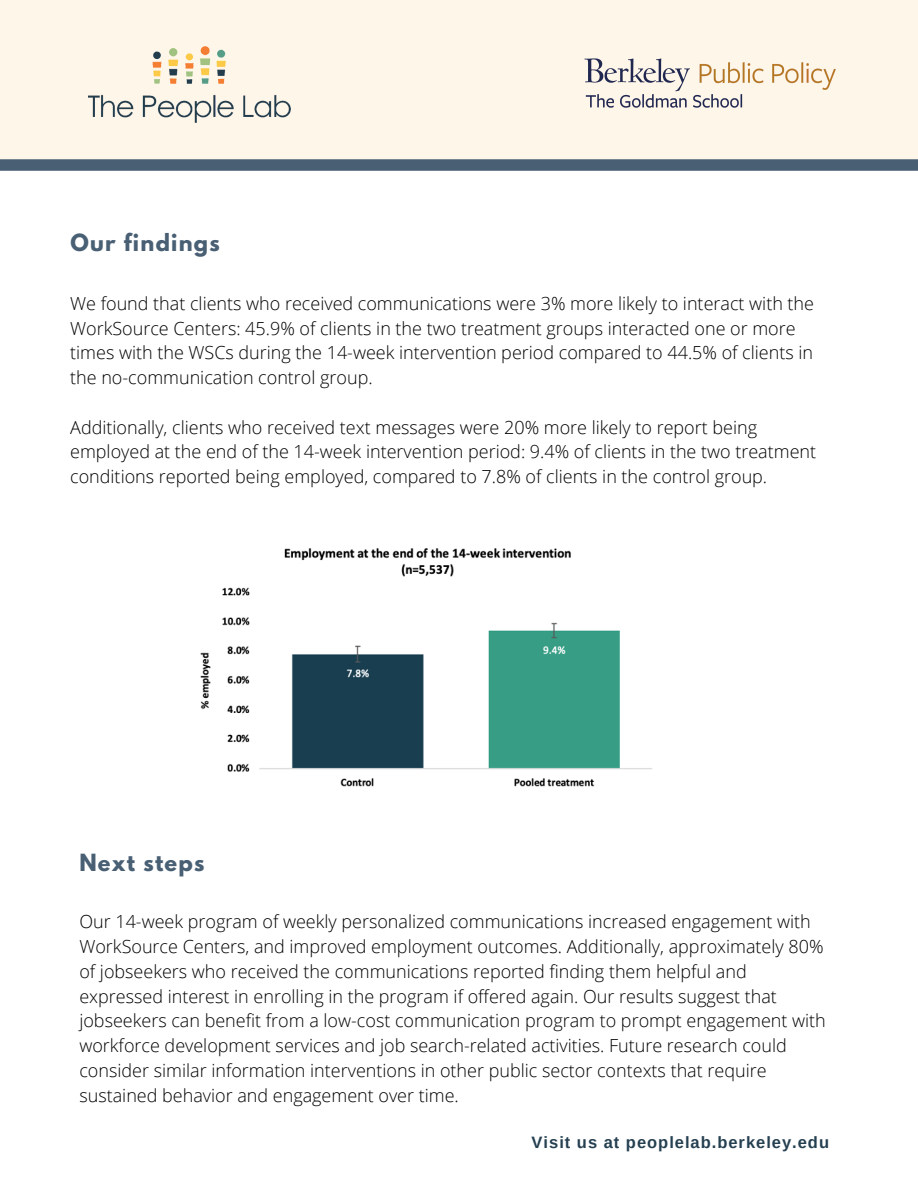
<style>
.page{position:relative;width:918px;height:1188px;background:#fff}
.page>*{position:absolute;margin:0;border:0;box-sizing:border-box;transform-origin:0 0}
.t1{font:700 21px "League Spartan";letter-spacing:.06em;color:#495f74}
.t2{font:300 18px/24.8px "Open Sans";color:#000}
.t3{font:700 16.5px "Arimo";letter-spacing:.06em;color:#254051}
</style>
<div class="page">
<svg style="left:0;top:0;width:918px;height:171px;background:#eee8df"></svg>
<img style="left:563px;top:55px;width:355px;height:74px">
<img style="left:88px;top:46px;width:203px;height:77px">
<img style="left:200px;top:548px;width:452px;height:239px">
<p class="t1" style="left:70px;top:232px;width:151px">Our findings</p>
<p class="t2" style="left:70px;top:291px;width:745px">We found that clients who received communications were 3% more likely to interact with the WorkSource Centers: 45.9% of clients in the two treatment groups interacted one or more times with the WSCs during the 14-week intervention period compared to 44.5% of clients in the no-communication control group.</p>
<p class="t2" style="left:70px;top:414px;width:747px">Additionally, clients who received text messages were 20% more likely to report being employed at the end of the 14-week intervention period: 9.4% of clients in the two treatment conditions reported being employed, compared to 7.8% of clients in the control group.</p>
<p class="t1" style="left:79px;top:852px;width:127px">Next steps</p>
<p class="t2" style="left:79px;top:909px;width:748px">Our 14-week program of weekly personalized communications increased engagement with WorkSource Centers, and improved employment outcomes. Additionally, approximately 80% of jobseekers who received the communications reported finding them helpful and expressed interest in enrolling in the program if offered again. Our results suggest that jobseekers can benefit from a low-cost communication program to prompt engagement with workforce development services and job search-related activities. Future research could consider similar information interventions in other public sector contexts that require sustained behavior and engagement over time.</p>
<p class="t3" style="left:532px;top:1133px;width:299px">Visit us at peoplelab.berkeley.edu</p>
</div>
